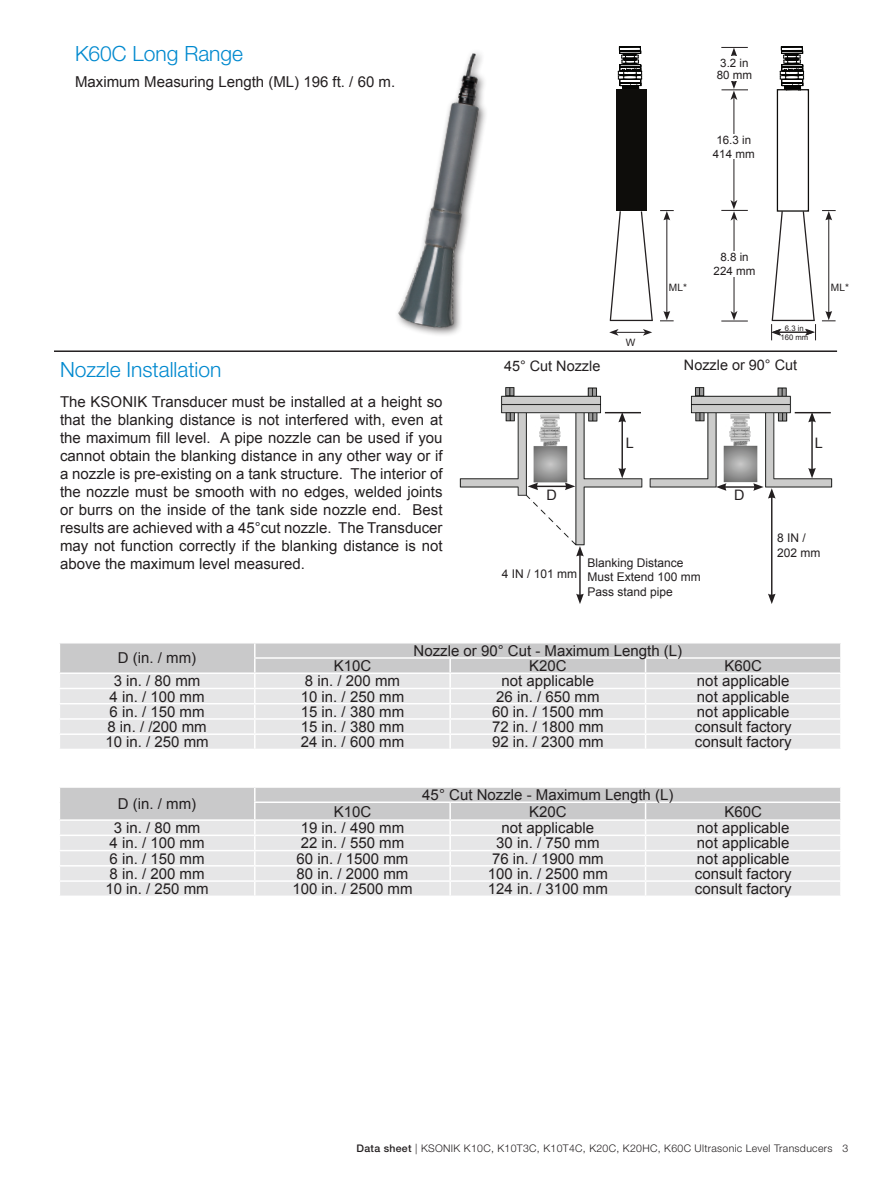
<style>
.page{position:relative;width:893px;height:1188px;background:#fff}
.page>*{position:absolute;margin:0;border:0;box-sizing:border-box;transform-origin:0 0}
.t1{font:300 21px "Helvetica Neue";color:#0089cf}
.t2{font:15px/18px "Arial";color:#231f20;text-align:justify}
.t3{font:14.4px "Arial";color:#231f20}
.t4{font:12px/14.4px "Arial";color:#231f20}
.t5{font:11.55px/14px "Arial";color:#231f20;text-align:center}
.t6{font:300 10.5px "Helvetica Neue";letter-spacing:.03em;color:#231f20}
.t7{font:10.2px "Arial";color:#231f20}
.t8{font:7.65px/9.3px "Arial";color:#231f20;text-align:center}
.s1{font-weight:500}
</style>
<div class="page">
<img style="left:460px;top:387px;width:372px;height:159px">
<hr style="left:795px;top:412px;width:36px;height:1px;background:#231f20">
<hr style="left:605px;top:412px;width:36px;height:1px;background:#231f20">
<hr style="left:811px;top:420px;width:2px;height:50px;background:#231f20">
<svg style="left:808px;top:413px;width:8px;height:9px"></svg>
<svg style="left:808px;top:468px;width:8px;height:10px"></svg>
<hr style="left:621px;top:420px;width:2px;height:50px;background:#231f20">
<svg style="left:618px;top:413px;width:8px;height:9px"></svg>
<svg style="left:618px;top:468px;width:8px;height:10px"></svg>
<hr style="left:579px;top:554px;width:2px;height:42px;background:#231f20">
<svg style="left:576px;top:546px;width:8px;height:10px"></svg>
<svg style="left:576px;top:594px;width:8px;height:10px"></svg>
<hr style="left:771px;top:496px;width:1px;height:100px;background:#231f20">
<svg style="left:768px;top:594px;width:8px;height:10px"></svg>
<hr style="left:724px;top:486px;width:32px;height:2px;background:#231f20">
<svg style="left:716px;top:483px;width:10px;height:8px"></svg>
<svg style="left:753px;top:483px;width:23px;height:16px"></svg>
<hr style="left:536px;top:486px;width:31px;height:1px;background:#231f20">
<svg style="left:528px;top:483px;width:10px;height:7px"></svg>
<svg style="left:565px;top:483px;width:10px;height:7px"></svg>
<svg style="left:60px;top:643px;width:781px;height:106px;background:#e0e0e1"></svg>
<svg style="left:60px;top:787px;width:781px;height:109px;background:#e0e0e1"></svg>
<hr style="left:54px;top:350px;width:783px;height:2px;background:#231f20">
<img style="left:397px;top:52px;width:89px;height:281px">
<hr style="left:734px;top:218px;width:1px;height:95px;background:#231f20">
<svg style="left:721px;top:311px;width:27px;height:11px"></svg>
<hr style="left:733px;top:98px;width:1px;height:104px;background:#231f20">
<svg style="left:721px;top:200px;width:27px;height:21px"></svg>
<svg style="left:721px;top:46px;width:89px;height:54px"></svg>
<div style="left:707px;top:251px;width:55px;height:25px;background:#fff"></div>
<div style="left:707px;top:134px;width:54px;height:25px;background:#fff"></div>
<div style="left:707px;top:56px;width:55px;height:25px;background:#fff"></div>
<hr style="left:666px;top:218px;width:1px;height:95px;background:#231f20">
<svg style="left:660px;top:210px;width:14px;height:10px"></svg>
<svg style="left:660px;top:311px;width:14px;height:11px"></svg>
<svg style="left:609px;top:329px;width:43px;height:7px"></svg>
<svg style="left:616px;top:46px;width:31px;height:45px"></svg>
<hr style="left:610px;top:320px;width:43px;height:1px;background:#231f20">
<svg style="left:640px;top:210px;width:13px;height:112px"></svg>
<svg style="left:609px;top:211px;width:13px;height:110px"></svg>
<div style="left:615px;top:90px;width:31px;height:121px;background:#0e0d0b"></div>
<hr style="left:828px;top:218px;width:1px;height:95px;background:#231f20">
<svg style="left:822px;top:210px;width:14px;height:10px"></svg>
<svg style="left:822px;top:311px;width:13px;height:11px"></svg>
<svg style="left:771px;top:210px;width:45px;height:130px"></svg>
<div style="left:777px;top:89px;width:32px;height:123px;border:1px solid #0e0d0b"></div>
<h1 class="t1" style="left:75px;top:41px;width:170px">K60C Long Range</h1>
<p class="t2" style="left:75px;top:73px;width:322px">Maximum Measuring Length (ML) 196 ft. / 60 m.</p>
<h1 class="t1" style="left:60px;top:357px;width:163px">Nozzle Installation</h1>
<p class="t2" style="left:60px;top:393px;width:384px">The KSONIK Transducer must be installed at a height so that the blanking distance is not interfered with, even at the maximum fill level. A pipe nozzle can be used if you cannot obtain the blanking distance in any other way or if a nozzle is pre-existing on a tank structure. The interior of the nozzle must be smooth with no edges, welded joints or burrs on the inside of the tank side nozzle end. Best results are achieved with a 45°cut nozzle. The Transducer may not function correctly if the blanking distance is not above the maximum level measured.</p>
<p class="t5" style="left:717px;top:58px;width:37px;line-height:11.6px">3.2 in<br>80 mm</p>
<p class="t5" style="left:713px;top:133px;width:43px">16.3 in<br>414 mm</p>
<p class="t5" style="left:714px;top:250px;width:43px">8.8 in<br>224 mm</p>
<p class="t7" style="left:626px;top:335px;width:11px">W</p>
<p class="t7" style="left:669px;top:280px;width:20px">ML*</p>
<p class="t7" style="left:831px;top:280px;width:20px">ML*</p>
<p class="t8" style="left:780px;top:324px;width:29px">6.3 in<br>160 mm</p>
<p class="t3" style="left:504px;top:356px;width:98px">45° Cut Nozzle</p>
<p class="t3" style="left:684px;top:356px;width:115px">Nozzle or 90° Cut</p>
<p class="t3" style="left:626px;top:434px;width:10px">L</p>
<p class="t3" style="left:546px;top:486px;width:12px">D</p>
<p class="t3" style="left:734px;top:486px;width:12px">D</p>
<p class="t3" style="left:815px;top:434px;width:10px">L</p>
<p class="t4" style="left:502px;top:567px;width:77px">4 IN / 101 mm</p>
<p class="t4" style="left:588px;top:555px;width:115px">Blanking Distance<br>Must Extend 100 mm<br>Pass stand pipe</p>
<p class="t4" style="left:777px;top:531px;width:45px">8 IN /<br>202 mm</p>
<p class="t2" style="left:118px;top:649px;width:80px">D (in. / mm)</p>
<p class="t2" style="left:414px;top:642px;width:270px">Nozzle or 90° Cut - Maximum Length (L)</p>
<p class="t2" style="left:334px;top:657px;width:39px">K10C</p>
<p class="t2" style="left:529px;top:657px;width:39px">K20C</p>
<p class="t2" style="left:724px;top:657px;width:39px">K60C</p>
<p class="t2" style="left:114px;top:672px;width:88px">3 in. / 80 mm</p>
<p class="t2" style="left:305px;top:672px;width:97px">8 in. / 200 mm</p>
<p class="t2" style="left:502px;top:672px;width:94px">not applicable</p>
<p class="t2" style="left:697px;top:672px;width:94px">not applicable</p>
<p class="t2" style="left:110px;top:687px;width:97px">4 in. / 100 mm</p>
<p class="t2" style="left:301px;top:687px;width:105px">10 in. / 250 mm</p>
<p class="t2" style="left:496px;top:687px;width:105px">26 in. / 650 mm</p>
<p class="t2" style="left:697px;top:687px;width:94px">not applicable</p>
<p class="t2" style="left:110px;top:703px;width:97px">6 in. / 150 mm</p>
<p class="t2" style="left:301px;top:703px;width:105px">15 in. / 380 mm</p>
<p class="t2" style="left:492px;top:703px;width:113px">60 in. / 1500 mm</p>
<p class="t2" style="left:697px;top:703px;width:94px">not applicable</p>
<p class="t2" style="left:107px;top:718px;width:101px">8 in. / /200 mm</p>
<p class="t2" style="left:301px;top:718px;width:105px">15 in. / 380 mm</p>
<p class="t2" style="left:492px;top:718px;width:113px">72 in. / 1800 mm</p>
<p class="t2" style="left:695px;top:718px;width:98px">consult factory</p>
<p class="t2" style="left:105px;top:733px;width:105px">10 in. / 250 mm</p>
<p class="t2" style="left:301px;top:733px;width:105px">24 in. / 600 mm</p>
<p class="t2" style="left:492px;top:733px;width:113px">92 in. / 2300 mm</p>
<p class="t2" style="left:695px;top:733px;width:98px">consult factory</p>
<p class="t2" style="left:118px;top:795px;width:80px">D (in. / mm)</p>
<p class="t2" style="left:422px;top:786px;width:253px">45° Cut Nozzle - Maximum Length (L)</p>
<p class="t2" style="left:334px;top:803px;width:39px">K10C</p>
<p class="t2" style="left:529px;top:803px;width:39px">K20C</p>
<p class="t2" style="left:724px;top:803px;width:39px">K60C</p>
<p class="t2" style="left:114px;top:819px;width:88px">3 in. / 80 mm</p>
<p class="t2" style="left:301px;top:819px;width:105px">19 in. / 490 mm</p>
<p class="t2" style="left:502px;top:819px;width:94px">not applicable</p>
<p class="t2" style="left:697px;top:819px;width:94px">not applicable</p>
<p class="t2" style="left:110px;top:834px;width:97px">4 in. / 100 mm</p>
<p class="t2" style="left:301px;top:834px;width:105px">22 in. / 550 mm</p>
<p class="t2" style="left:496px;top:834px;width:105px">30 in. / 750 mm</p>
<p class="t2" style="left:697px;top:834px;width:94px">not applicable</p>
<p class="t2" style="left:110px;top:850px;width:97px">6 in. / 150 mm</p>
<p class="t2" style="left:297px;top:850px;width:113px">60 in. / 1500 mm</p>
<p class="t2" style="left:492px;top:850px;width:113px">76 in. / 1900 mm</p>
<p class="t2" style="left:697px;top:850px;width:94px">not applicable</p>
<p class="t2" style="left:110px;top:865px;width:97px">8 in. / 200 mm</p>
<p class="t2" style="left:297px;top:865px;width:113px">80 in. / 2000 mm</p>
<p class="t2" style="left:488px;top:865px;width:122px">100 in. / 2500 mm</p>
<p class="t2" style="left:695px;top:865px;width:98px">consult factory</p>
<p class="t2" style="left:105px;top:880px;width:105px">10 in. / 250 mm</p>
<p class="t2" style="left:292px;top:880px;width:122px">100 in. / 2500 mm</p>
<p class="t2" style="left:488px;top:880px;width:122px">124 in. / 3100 mm</p>
<p class="t2" style="left:695px;top:880px;width:98px">consult factory</p>
<p class="t6" style="left:356px;top:1141px;width:493px"><span class="s1">Data sheet</span> | KSONIK K10C, K10T3C, K10T4C, K20C, K20HC, K60C Ultrasonic Level Transducers 3</p>
</div>
